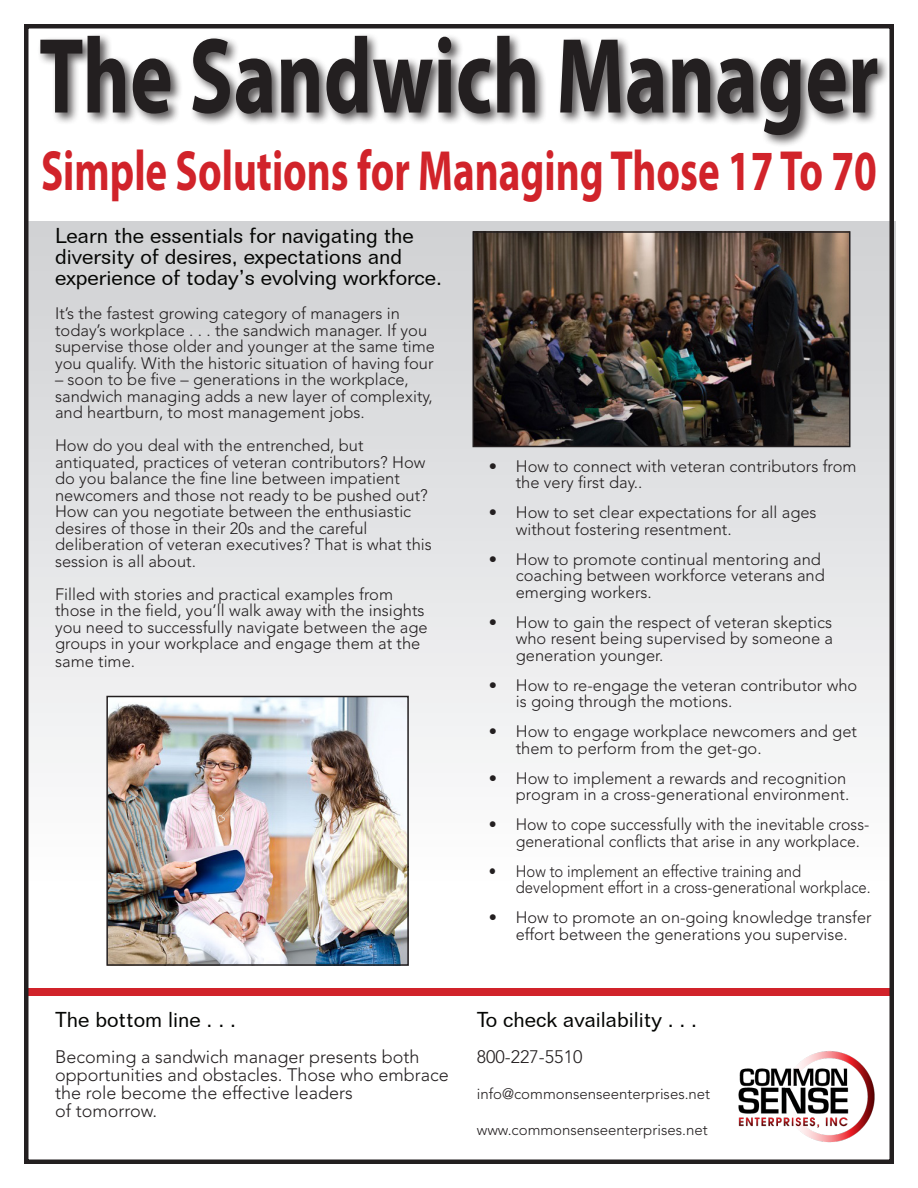
<style>
.page{position:relative;width:918px;height:1188px;background:#fff}
.page>*{position:absolute;margin:0;border:0;box-sizing:border-box;transform-origin:0 0}
.Cover_Header{font:700 108px "Myriad Pro";color:#231f20;scale:.75 1}
.Sub_Header{font:700 57px "Myriad Pro";color:#d1232a;scale:.72 1}
.Paragraph_Header{font:21px/21px "Folio BT";color:#040503}
.Paragraph_copy{font:300 18px/18px "Avenir LT Std";color:#231f20}
.Paragraph_copy-2{font:300 16.5px/16.5px "Avenir LT Std";color:#231f20}
.Paragraph_copy-3{font:300 16.5px/16.5px "Avenir LT Std";color:#231f20;scale:.96 1}
.Paragraph_copy-4{font:300 16.5px/16.5px "Avenir LT Std";color:#231f20;scale:.9 1}
.Paragraph_copy-5{font:300 15px "Avenir LT Std";color:#231f20}
</style>
<div class="page">
<div style="left:26px;top:221px;width:870px;height:667px;background:linear-gradient(to bottom,#cecfd2,#fdfdfe)"></div>
<div style="left:26px;top:988px;width:866px;height:7px;background:#d1232a"></div>
<div style="left:24px;top:24px;width:870px;height:1140px;border:4px solid #231f20"></div>
<img style="left:738px;top:1051px;width:137px;height:92px">
<img style="left:109px;top:699px;width:297px;height:264px">
<div style="left:106px;top:696px;width:303px;height:270px;border:2px solid #231f20"></div>
<img style="left:475px;top:234px;width:372px;height:210px">
<div style="left:472px;top:231px;width:378px;height:216px;border:2px solid #231f20"></div>
<div style="left:37px;top:32px;width:853px;height:116px;background:#231f20;opacity:.75"></div>
<p class="Cover_Header" style="left:39px;top:6px;width:1121px">The Sandwich Manager</p>
<p class="Sub_Header" style="left:41px;top:133px;width:1162px">Simple Solutions for Managing Those 17 To 70</p>
<p class="Paragraph_Header" style="left:55px;top:225px;width:388px">Learn the essentials for navigating the diversity of desires, expectations and experience of today’s evolving workforce.</p>
<p class="Paragraph_copy-2" style="left:55px;top:305px;width:382px">It’s the fastest growing category of managers in today’s workplace . . . the sandwich manager. If you supervise those older and younger at the same time you qualify. With the historic situation of having four</p>
<p class="Paragraph_copy-2" style="left:55px;top:371px;width:379px">– soon to be five – generations in the workplace, sandwich managing adds a new layer of complexity, and heartburn, to most management jobs.</p>
<p class="Paragraph_copy-2" style="left:55px;top:437px;width:378px">How do you deal with the entrenched, but antiquated, practices of veteran contributors? How do you balance the fine line between impatient newcomers and those not ready to be pushed out?<br>How can you negotiate between the enthusiastic desires of those in their 20s and the careful deliberation of veteran executives? That is what this session is all about.</p>
<p class="Paragraph_copy-2" style="left:55px;top:586px;width:374px">Filled with stories and practical examples from those in the field, you’ll walk away with the insights you need to successfully navigate between the age groups in your workplace and engage them at the</p>
<p class="Paragraph_copy-2" style="left:55px;top:653px;width:82px">same time.</p>
<p class="Paragraph_Header" style="left:55px;top:1009px;width:182px">The bottom line . . .</p>
<p class="Paragraph_copy" style="left:55px;top:1048px;width:395px">Becoming a sandwich manager presents both opportunities and obstacles. Those who embrace the role become the effective leaders</p>
<p class="Paragraph_copy" style="left:55px;top:1102px;width:104px">of tomorrow.</p>
<p class="Paragraph_copy-2" style="left:516px;top:458px;width:342px;text-indent:-27px">• How to connect with veteran contributors from the very first day..</p>
<p class="Paragraph_copy-2" style="left:516px;top:504px;width:302px;text-indent:-27px">• How to set clear expectations for all ages without fostering resentment.</p>
<p class="Paragraph_copy-2" style="left:516px;top:551px;width:311px;text-indent:-27px">• How to promote continual mentoring and coaching between workforce veterans and emerging workers.</p>
<p class="Paragraph_copy-2" style="left:516px;top:614px;width:319px;text-align:justify;text-indent:-27px">• How to gain the respect of veteran skeptics who resent being supervised by someone a generation younger.</p>
<p class="Paragraph_copy-2" style="left:516px;top:677px;width:343px;text-indent:-27px">• How to re-engage the veteran contributor who is going through the motions.</p>
<p class="Paragraph_copy-2" style="left:516px;top:723px;width:343px;text-indent:-27px">• How to engage workplace newcomers and get them to perform from the get-go.</p>
<p class="Paragraph_copy-2" style="left:489px;top:770px;width:362px;text-align:right">• How to implement a rewards and recognition program in a cross-generational environment.</p>
<p class="Paragraph_copy-3" style="left:516px;top:816px;width:370px;text-indent:-27px">• How to cope successfully with the inevitable cross&shy;generational conflicts that arise in any workplace.</p>
<p class="Paragraph_copy-4" style="left:516px;top:863px;width:396px;text-indent:-27px">• How to implement an effective training and development effort in a cross-generational workplace.</p>
<p class="Paragraph_copy-2" style="left:489px;top:909px;width:384px;text-align:center">• How to promote an on-going knowledge transfer effort between the generations you supervise.</p>
<p class="Paragraph_Header" style="left:477px;top:1009px;width:222px">To check availability . . .</p>
<p class="Paragraph_copy" style="left:477px;top:1048px;width:107px">800-227-5510</p>
<p class="Paragraph_copy-5" style="left:477px;top:1085px;width:235px">info@commonsenseenterprises.net</p>
<p class="Paragraph_copy-5" style="left:477px;top:1121px;width:232px">www.commonsenseenterprises.net</p>
</div>
